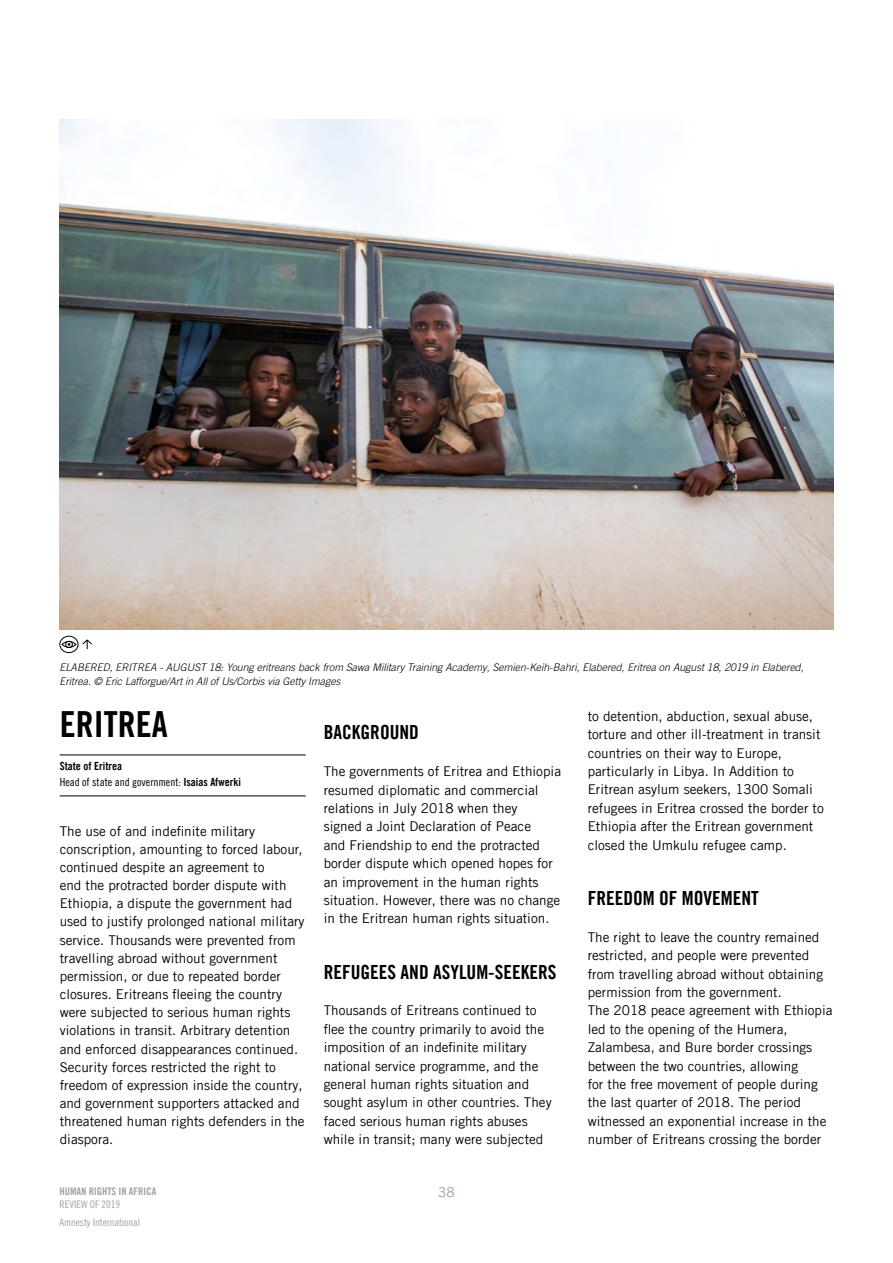
<style>
.page{position:relative;width:893px;height:1263px;background:#fff}
.page>*{position:absolute;margin:0;border:0;box-sizing:border-box;transform-origin:0 0}
.t1{font:36px "Amnesty Trade Gothic Bd Cn 20";color:#000}
.t2{font:19.5px "Amnesty Trade Gothic Bd Cn 20";color:#000}
.t3{font:13.5px/18.5px "Amnesty Trade Gothic";color:#000}
.t4{font:13.5px "Amnesty Trade Gothic";color:#9aa4ab}
.t5{font:11.25px "Amnesty Trade Gothic Cn 18";color:#000}
.t6{font:11.25px "Amnesty Trade Gothic Bd Cn 20";color:#000}
.t7{font:italic 300 10.5px/13.5px "Amnesty Trade Gothic";color:#000}
.t8{font:10.5px/18px "Amnesty Trade Gothic Cn 18";color:#9aa4ab}
.t9{font:10.5px "Amnesty Trade Gothic Bd Cn 20";color:#9aa4ab}
.s1{font-family:"Amnesty Trade Gothic Bd Cn 20"}
</style>
<div class="page">
<hr style="left:60px;top:754px;width:246px;height:1px;background:#000">
<hr style="left:60px;top:795px;width:246px;height:1px;background:#000">
<img style="left:60px;top:119px;width:773px;height:510px">
<svg style="left:82px;top:639px;width:10px;height:11px"></svg>
<div style="left:65px;top:641px;width:8px;height:7px;border:1px solid #000;border-radius:50%"></div>
<div style="left:62px;top:641px;width:14px;height:7px;border:1px solid #000;border-radius:50%"></div>
<div style="left:60px;top:636px;width:18px;height:17px;border:1px solid #000;border-radius:50%"></div>
<p class="t7" style="left:60px;top:661px;width:746px">ELABERED, ERITREA - AUGUST 18: Young eritreans back from Sawa Military Training Academy, Semien-Keih-Bahri, Elabered, Eritrea on August 18, 2019 in Elabered,<br>Eritrea. © Eric Lafforgue/Art in All of Us/Corbis via Getty Images</p>
<h1 class="t1" style="left:60px;top:702px;width:109px">ERITREA</h1>
<p class="t6" style="left:60px;top:760px;width:64px">State of Eritrea</p>
<p class="t5" style="left:60px;top:775px;width:183px">Head of state and government: <span class="s1">Isaias Afwerki</span></p>
<p class="t3" style="left:60px;top:821px;width:246px">The use of and indefinite military conscription, amounting to forced labour, continued despite an agreement to<br>end the protracted border dispute with Ethiopia, a dispute the government had used to justify prolonged national military service. Thousands were prevented from travelling abroad without government permission, or due to repeated border closures. Eritreans fleeing the country were subjected to serious human rights violations in transit. Arbitrary detention and enforced disappearances continued.<br>Security forces restricted the right to freedom of expression inside the country, and government supporters attacked and threatened human rights defenders in the diaspora.</p>
<h2 class="t2" style="left:324px;top:720px;width:97px">BACKGROUND</h2>
<p class="t3" style="left:324px;top:762px;width:239px">The governments of Eritrea and Ethiopia resumed diplomatic and commercial relations in July 2018 when they<br>signed a Joint Declaration of Peace<br>and Friendship to end the protracted border dispute which opened hopes for an improvement in the human rights situation. However, there was no change in the Eritrean human rights situation.</p>
<h2 class="t2" style="left:324px;top:960px;width:234px">REFUGEES AND ASYLUM-SEEKERS</h2>
<p class="t3" style="left:324px;top:1001px;width:229px">Thousands of Eritreans continued to flee the country primarily to avoid the imposition of an indefinite military national service programme, and the general human rights situation and sought asylum in other countries. They faced serious human rights abuses while in transit; many were subjected</p>
<p class="t9" style="left:60px;top:1184px;width:98px">HUMAN RIGHTS IN AFRICA</p>
<p class="t4" style="left:438px;top:1184px;width:18px">38</p>
<p class="t8" style="left:60px;top:1195px;width:82px">REVIEW OF 2019<br>Amnesty International</p>
<p class="t3" style="left:588px;top:707px;width:238px">to detention, abduction, sexual abuse, torture and other ill-treatment in transit countries on their way to Europe, particularly in Libya. In Addition to Eritrean asylum seekers, 1300 Somali refugees in Eritrea crossed the border to Ethiopia after the Eritrean government closed the Umkulu refugee camp.</p>
<h2 class="t2" style="left:588px;top:886px;width:173px">FREEDOM OF MOVEMENT</h2>
<p class="t3" style="left:588px;top:927px;width:246px">The right to leave the country remained restricted, and people were prevented from travelling abroad without obtaining permission from the government.<br>The 2018 peace agreement with Ethiopia led to the opening of the Humera, Zalambesa, and Bure border crossings between the two countries, allowing<br>for the free movement of people during the last quarter of 2018. The period witnessed an exponential increase in the number of Eritreans crossing the border</p>
</div>
